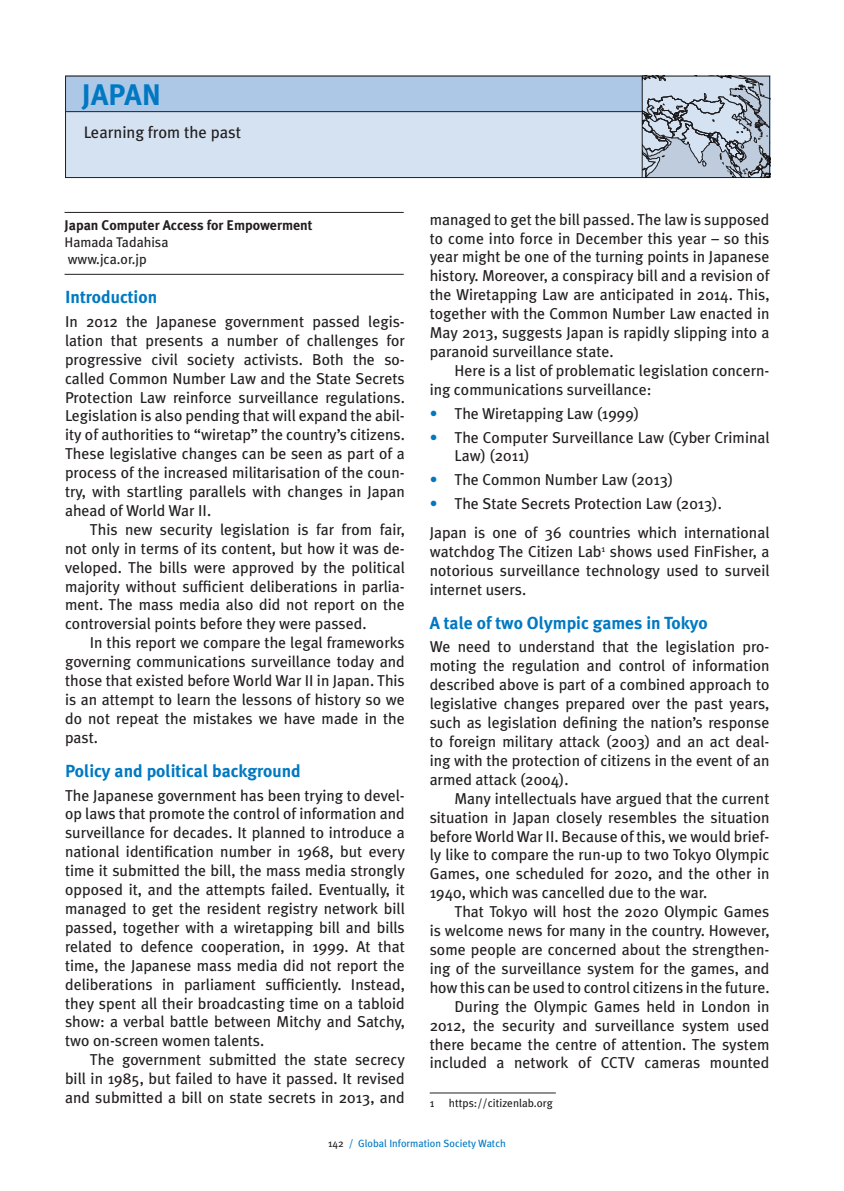
<style>
.page{position:relative;width:844px;height:1191px;background:#fff}
.page>*{position:absolute;margin:0;border:0;box-sizing:border-box;transform-origin:0 0}
.t1{font:700 29.75px "Meta Plus";color:#0079c2}
.t2{font:700 17.5px "Meta Plus";color:#0079c2}
.t3{font:16.62px "Meta Plus";color:#231f20}
.t4{font:15.75px/18.9px "Meta Plus";color:#231f20;text-align:justify}
.t5{font:700 14px "Meta Plus";color:#231f20}
.t6{font:14px/16.8px "Meta Plus";color:#231f20}
.t7{font:11.38px "Meta Plus";color:#231f20}
.t8{font:10.5px "Meta Plus";color:#0079c2}
.s1{color:#0079c2}
.s2{color:#231f20}
</style>
<div class="page">
<div style="left:65px;top:76px;width:704px;height:102px;background:#d4e2f2"></div>
<div style="left:66px;top:76px;width:576px;height:36px;background:#adc7e7"></div>
<hr style="left:66px;top:111px;width:576px;height:1px;background:#231f20">
<hr style="left:641px;top:76px;width:1px;height:102px;background:#231f20">
<div style="left:65px;top:76px;width:704px;height:102px;border:1px solid #231f20"></div>
<hr style="left:429px;top:1092px;width:126px;height:1px;background:#231f20">
<hr style="left:64px;top:274px;width:339px;height:1px;background:#231f20">
<hr style="left:64px;top:212px;width:339px;height:1px;background:#231f20">
<svg style="left:642px;top:76px;width:128px;height:102px"></svg>
<h1 class="t1" style="left:82px;top:77px;width:28px">Japan</h1>
<p class="t3" style="left:84px;top:123px;width:159px">Learning from the past</p>
<p class="t5" style="left:64px;top:217px;width:249px">Japan Computer Access for Empowerment</p>
<p class="t6" style="left:64px;top:234px;width:105px">Hamada Tadahisa www.jca.or.jp</p>
<p class="t2" style="left:65px;top:287px;width:94px">Introduction</p>
<p class="t4" style="left:65px;top:312px;width:341px">In 2012 the Japanese government passed legis&shy;lation that presents a number of challenges for progressive civil society activists. Both the so&shy;called Common Number Law and the State Secrets Protection Law reinforce surveillance regulations.<br>Legislation is also pending that will expand the abil&shy;ity of authorities to “wiretap” the country’s citizens.<br>These legislative changes can be seen as part of a process of the increased militarisation of the coun&shy;try, with startling parallels with changes in Japan ahead of World War II.</p>
<p class="t4" style="left:65px;top:520px;width:341px;text-indent:25px">This new security legislation is far from fair, not only in terms of its content, but how it was de&shy;veloped. The bills were approved by the political majority without sufficient deliberations in parlia&shy;ment. The mass media also did not report on the controversial points before they were passed.</p>
<p class="t4" style="left:65px;top:633px;width:341px;text-indent:25px">In this report we compare the legal frameworks governing communications surveillance today and those that existed before World War II in Japan. This is an attempt to learn the lessons of history so we do not repeat the mistakes we have made in the past.</p>
<p class="t2" style="left:65px;top:760px;width:237px">Policy and political background</p>
<p class="t4" style="left:65px;top:785px;width:341px">The Japanese government has been trying to devel&shy;op laws that promote the control of information and surveillance for decades. It planned to introduce a national identification number in 1968, but every time it submitted the bill, the mass media strongly opposed it, and the attempts failed. Eventually, it managed to get the resident registry network bill passed, together with a wiretapping bill and bills related to defence cooperation, in 1999. At that time, the Japanese mass media did not report the deliberations in parliament sufficiently. Instead, they spent all their broadcasting time on a tabloid show: a verbal battle between Mitchy and Satchy, two on-screen women talents.</p>
<p class="t4" style="left:65px;top:1050px;width:341px;text-indent:25px">The government submitted the state secrecy bill in 1985, but failed to have it passed. It revised and submitted a bill on state secrets in 2013, and</p>
<p class="t4" style="left:429px;top:209px;width:341px">managed to get the bill passed. The law is supposed to come into force in December this year – so this year might be one of the turning points in Japanese history. Moreover, a conspiracy bill and a revision of the Wiretapping Law are anticipated in 2014. This, together with the Common Number Law enacted in May 2013, suggests Japan is rapidly slipping into a paranoid surveillance state.</p>
<p class="t4" style="left:429px;top:361px;width:341px;text-indent:25px">Here is a list of problematic legislation concern&shy;ing communications surveillance:</p>
<p class="t4" style="left:429px;top:403px;width:211px"><span class="s1">•</span> The Wiretapping Law (1999)</p>
<p class="t4" style="left:454px;top:427px;width:316px;text-indent:-25px"><span class="s1">•</span> The Computer Surveillance Law (Cyber Criminal<br>Law) (2011)</p>
<p class="t4" style="left:429px;top:470px;width:245px"><span class="s1">•</span> The Common Number Law (2013)</p>
<p class="t4" style="left:429px;top:489px;width:341px;line-height:28.9px"><span class="s1">•</span> The State Secrets Protection Law (2013).<br>Japan is one of 36 countries which international</p>
<p class="t4" style="left:429px;top:542px;width:341px">watchdog The Citizen Lab<sup>1</sup> shows used FinFisher, a notorious surveillance technology used to surveil internet users.</p>
<p class="t2" style="left:429px;top:612px;width:279px">A tale of two Olympic games in Tokyo</p>
<p class="t4" style="left:429px;top:637px;width:341px">We need to understand that the legislation pro&shy;moting the regulation and control of information described above is part of a combined approach to legislative changes prepared over the past years, such as legislation defining the nation’s response to foreign military attack (2003) and an act deal&shy;ing with the protection of citizens in the event of an armed attack (2004).</p>
<p class="t4" style="left:429px;top:788px;width:341px;text-indent:25px">Many intellectuals have argued that the current situation in Japan closely resembles the situation before World War II. Because of this, we would brief&shy;ly like to compare the run-up to two Tokyo Olympic Games, one scheduled for 2020, and the other in 1940, which was cancelled due to the war.</p>
<p class="t4" style="left:429px;top:902px;width:341px;text-align:right">That Tokyo will host the 2020 Olympic Games<br>is welcome news for many in the country. However, some people are concerned about the strengthen&shy;ing of the surveillance system for the games, and how this can be used to control citizens in the future.<br>During the Olympic Games held in London in 2012, the security and surveillance system used there became the centre of attention. The system included a network of CCTV cameras mounted</p>
<p class="t7" style="left:429px;top:1096px;width:6px">1</p>
<p class="t7" style="left:449px;top:1096px;width:105px">https://citizenlab.org</p>
<p class="t8" style="left:328px;top:1137px;width:179px"><span class="s2">142</span> / Global Information Society Watch</p>
</div>
